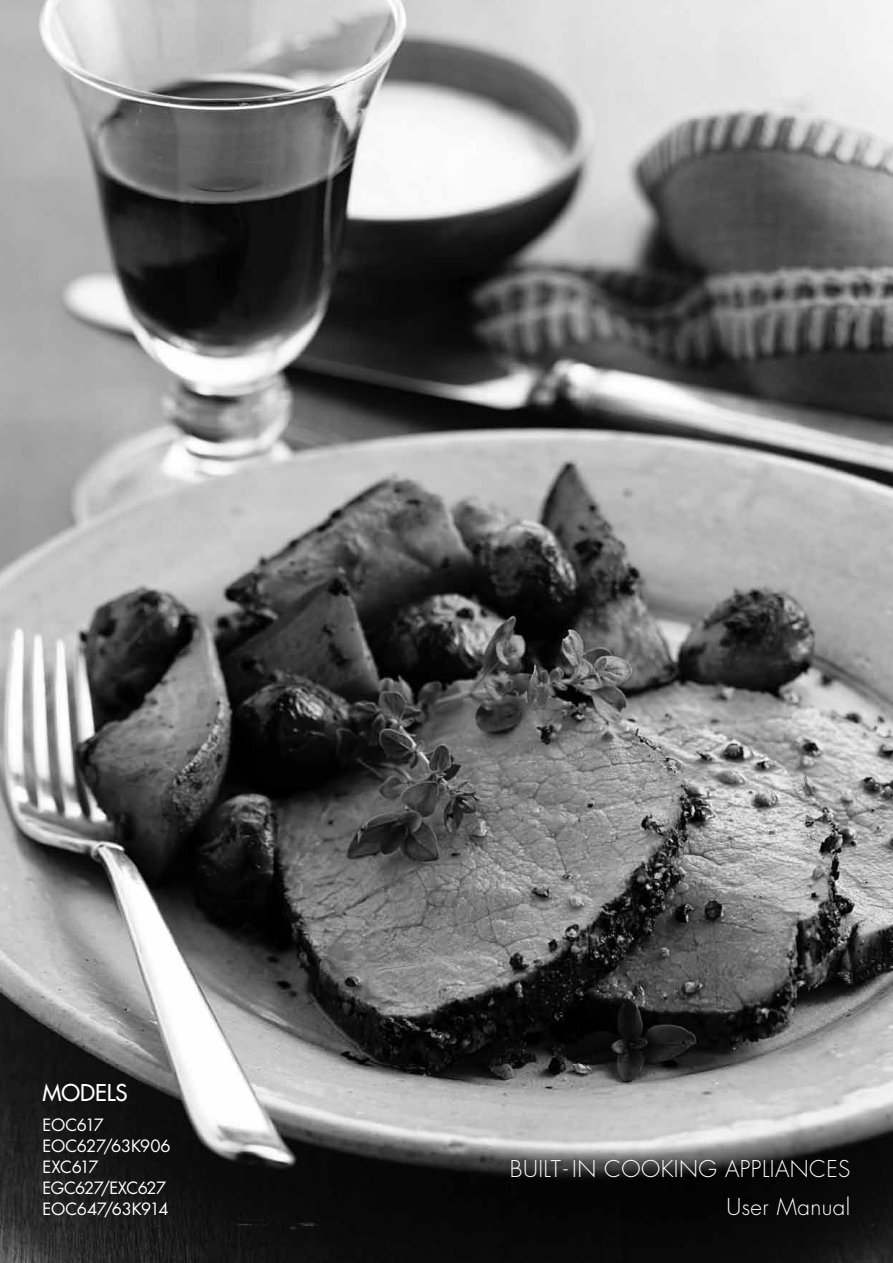
<style>
.page{position:relative;width:893px;height:1263px;background:#fff}
.page>*{position:absolute;margin:0;border:0;box-sizing:border-box;transform-origin:0 0}
.t1{font:300 22.5px/37.5px "Futura LT";letter-spacing:.02em;color:#fff;text-align:right}
.t2{font:22.5px "Futura LT";color:#fff}
.t3{font:16.5px/21px "Futura LT";letter-spacing:-.02em;color:#fff}
</style>
<div class="page">
<img style="left:0;top:0;width:893px;height:1263px">
<h1 class="t2" style="left:43px;top:1078px;width:87px">MODELS</h1>
<p class="t3" style="left:43px;top:1114px;width:130px">EOC617<br>EOC627/63K906<br>EXC617<br>EGC627/EXC627<br>EOC647/63K914</p>
<h1 class="t1" style="left:510px;top:1151px;width:342px">BUILT- IN COOKING APPLIANCES<br>User Manual</h1>
</div>
